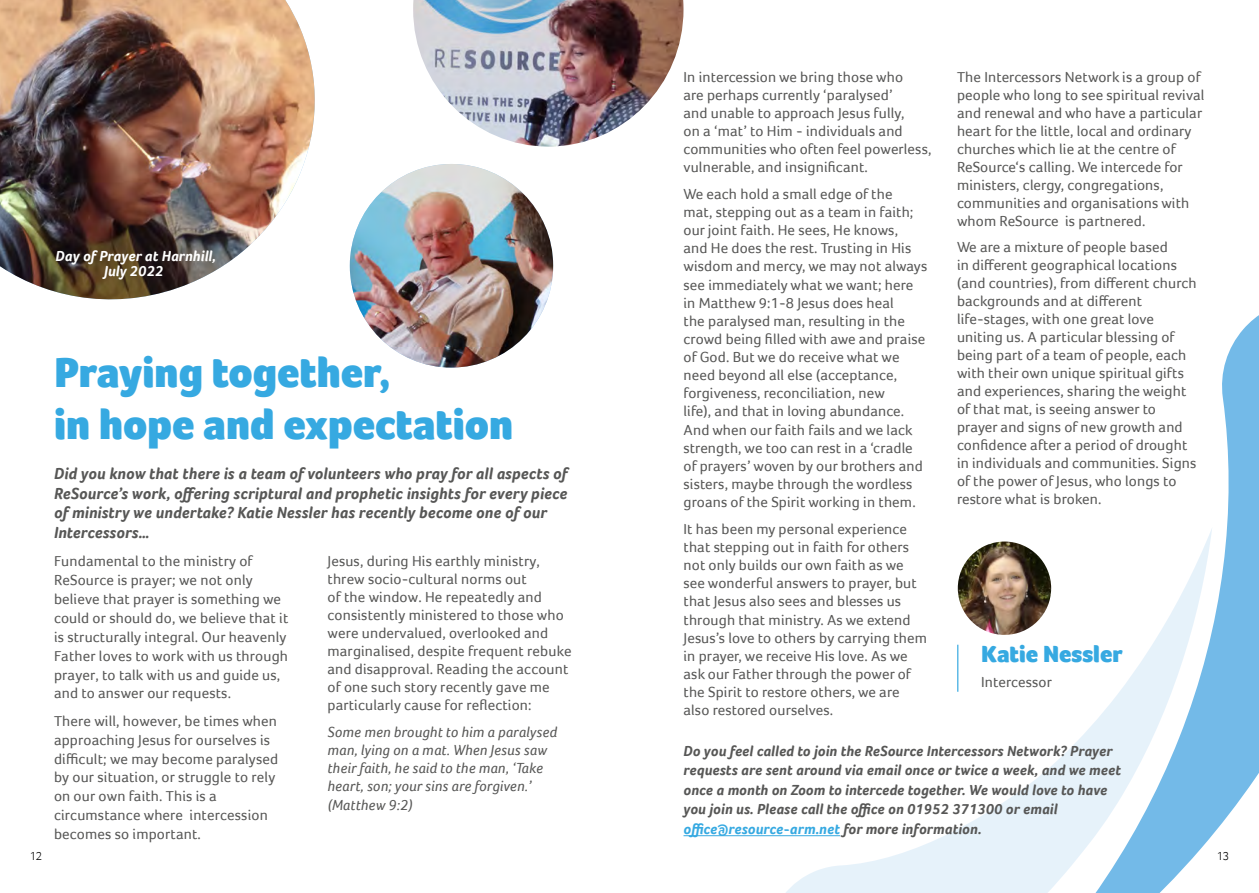
<style>
.page{position:relative;width:1259px;height:893px;background:#fff}
.page>*{position:absolute;margin:0;border:0;box-sizing:border-box;transform-origin:0 0}
.t1{font:900 43.5px/52.1px "Foco";color:#36a9e1}
.t2{font:900 24px "Foco";color:#36a9e1}
.t3{font:italic 700 16.5px/19.5px "Foco";letter-spacing:.01em;color:#575756}
.t4{font:15px/18.1px "Foco";letter-spacing:.01em;color:#575756}
.t5{font:italic 700 15px/19.5px "Foco";letter-spacing:.01em;color:#575756}
.t6{font:italic 15px/18px "Foco";letter-spacing:.01em;color:#575756}
.t7{font:italic 700 15px/15.1px "Foco";letter-spacing:.01em;color:#fff;text-align:center}
.t8{font:300 12px "Foco";color:#000}
.s1{color:#36a9e1}
</style>
<div class="page">
<svg style="left:762px;top:644px;width:205px;height:249px"></svg>
<svg style="left:967px;top:315px;width:292px;height:578px"></svg>
<img style="left:957px;top:541px;width:94px;height:94px;border-radius:47px">
<hr style="left:957px;top:645px;width:1px;height:47px;background:#36a9e1">
<hr style="left:683px;top:835px;width:157px;height:1px;background:#36a9e1">
<img style="left:0;top:0;width:315px;height:300px">
<img style="left:413px;top:0;width:270px;height:147px">
<img style="left:350px;top:164px;width:203px;height:204px;border-radius:102px">
<p class="t7" style="left:56px;top:248px;width:162px">Day of Prayer at Harnhill,<br>July 2022</p>
<h1 class="t1" style="left:54px;top:346px;width:461px">Praying together,<br>in hope and expectation</h1>
<p class="t3" style="left:54px;top:464px;width:515px">Did you know that there is a team of volunteers who pray for all aspects of ReSource’s work, offering scriptural and prophetic insights for every piece of ministry we undertake? Katie Nessler has recently become one of our Intercessors…</p>
<p class="t4" style="left:327px;top:552px;width:246px">Jesus, during His earthly ministry, threw socio-cultural norms out<br>of the window. He repeatedly and consistently ministered to those who were undervalued, overlooked and marginalised, despite frequent rebuke and disapproval. Reading the account of one such story recently gave me particularly cause for reflection:</p>
<p class="t6" style="left:327px;top:723px;width:231px">Some men brought to him a paralysed man, lying on a mat. When Jesus saw their faith, he said to the man, ‘Take heart, son; your sins are forgiven.’</p>
<p class="t6" style="left:327px;top:796px;width:87px">(Matthew 9:2)</p>
<p class="t4" style="left:54px;top:552px;width:236px;line-height:18.9px">Fundamental to the ministry of ReSource is prayer; we not only believe that prayer is something we could or should do, we believe that it is structurally integral. Our heavenly Father loves to work with us through prayer, to talk with us and guide us, and to answer our requests.</p>
<p class="t4" style="left:54px;top:711px;width:226px;line-height:18.9px">There will, however, be times when approaching Jesus for ourselves is difficult; we may become paralysed by our situation, or struggle to rely on our own faith. This is a circumstance where intercession becomes so important.</p>
<p class="t4" style="left:683px;top:67px;width:249px">In intercession we bring those who<br>are perhaps currently ‘paralysed’<br>and unable to approach Jesus fully,<br>on a ‘mat’ to Him - individuals and communities who often feel powerless, vulnerable, and insignificant.</p>
<p class="t4" style="left:683px;top:185px;width:245px">We each hold a small edge of the<br>mat, stepping out as a team in faith; our joint faith. He sees, He knows,<br>and He does the rest. Trusting in His wisdom and mercy, we may not always see immediately what we want; here in Matthew 9:1-8 Jesus does heal<br>the paralysed man, resulting in the crowd being filled with awe and praise of God. But we do receive what we need beyond all else (acceptance, forgiveness, reconciliation, new<br>life), and that in loving abundance.<br>And when our faith fails and we lack strength, we too can rest in a ‘cradle of prayers’ woven by our brothers and sisters, maybe through the wordless groans of the Spirit working in them.</p>
<p class="t4" style="left:683px;top:520px;width:245px">It has been my personal experience that stepping out in faith for others not only builds our own faith as we see wonderful answers to prayer, but that Jesus also sees and blesses us through that ministry. As we extend Jesus’s love to others by carrying them in prayer, we receive His love. As we ask our Father through the power of the Spirit to restore others, we are also restored ourselves.</p>
<p class="t4" style="left:957px;top:67px;width:249px">The Intercessors Network is a group of people who long to see spiritual revival and renewal and who have a particular heart for the little, local and ordinary churches which lie at the centre of ReSource‘s calling. We intercede for ministers, clergy, congregations, communities and organisations with whom ReSource is partnered.</p>
<p class="t4" style="left:957px;top:238px;width:241px">We are a mixture of people based<br>in different geographical locations (and countries), from different church backgrounds and at different life-stages, with one great love uniting us. A particular blessing of being part of a team of people, each with their own unique spiritual gifts and experiences, sharing the weight of that mat, is seeing answer to prayer and signs of new growth and confidence after a period of drought in individuals and communities. Signs of the power of Jesus, who longs to restore what is broken.</p>
<h2 class="t2" style="left:981px;top:640px;width:143px">Katie Nessler</h2>
<p class="t4" style="left:981px;top:673px;width:72px">Intercessor</p>
<p class="t5" style="left:683px;top:741px;width:439px">Do you feel called to join the ReSource Intercessors Network? Prayer requests are sent around via email once or twice a week, and we meet once a month on Zoom to intercede together. We would love to have you join us. Please call the office on 01952 371300 or email <span class="s1">office@resource-arm.net</span> for more information.</p>
<p class="t8" style="left:30px;top:849px;width:14px">12</p>
<p class="t8" style="left:1216px;top:849px;width:14px">13</p>
</div>
